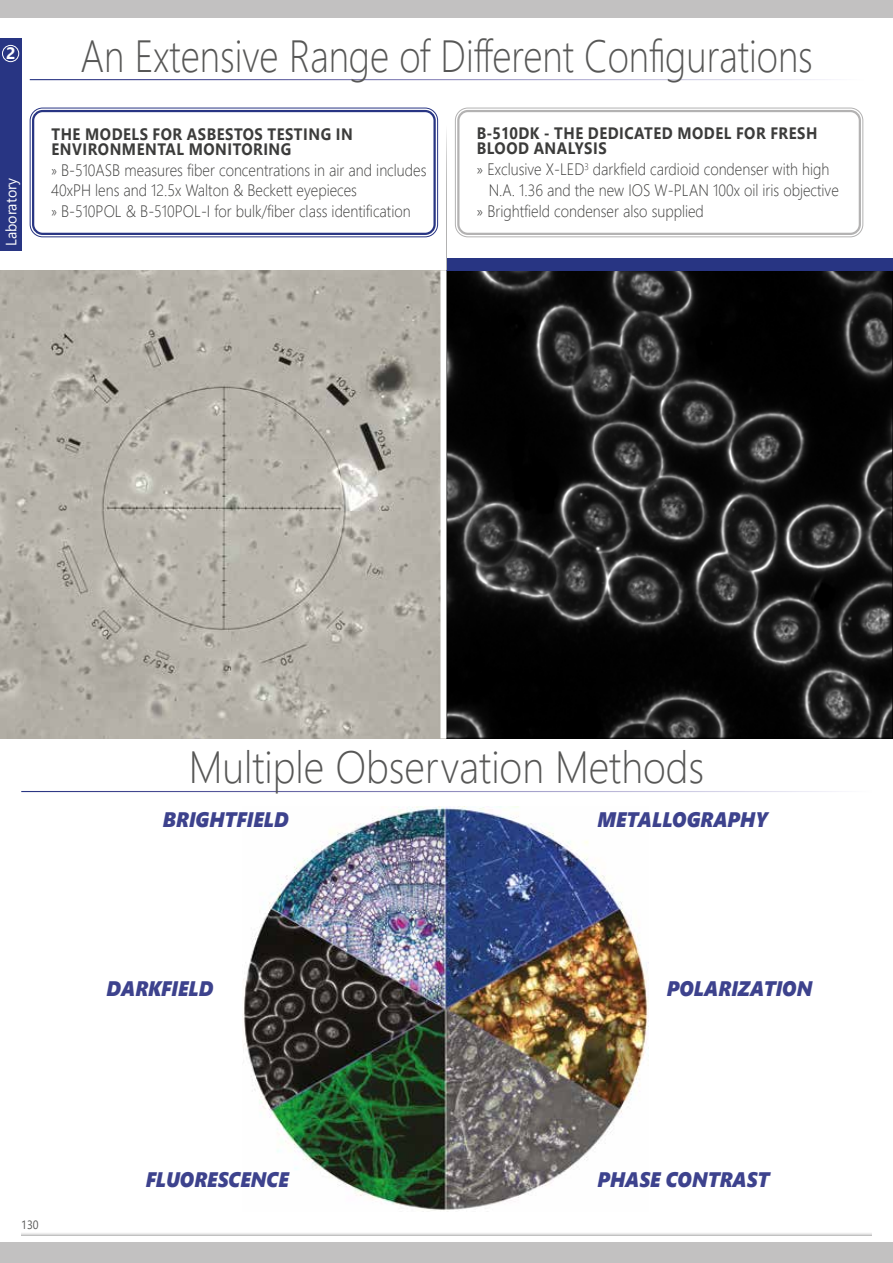
<style>
.page{position:relative;width:893px;height:1263px;background:#fff}
.page>*{position:absolute;margin:0;border:0;box-sizing:border-box;transform-origin:0 0}
.t1{font:300 45px "Segoe UI";color:#575756;scale:.84 1}
.t2{font:300 45px "Segoe UI";color:#575756;scale:.9 1}
.t3{font:italic 21px "Segoe UI Black";color:#3d428d;scale:.9 1}
.t4{font:300 16.5px/19.5px "Segoe UI";color:#3c3c3b;scale:.8 1}
.t5{font:300 16.5px "Segoe UI";color:#3c3c3b;scale:.9 1}
.t6{font:700 16.5px/15px "Segoe UI";letter-spacing:.035em;color:#3c3c3b;scale:.9 1}
.t7{font:700 16.5px "Segoe UI";color:#fff}
.t8{font:15px "Segoe UI";color:#fff;scale:.95 1}
.t9{font:12px "Segoe UI";color:#575756;scale:.9 1}
</style>
<div class="page">
<div style="left:0;top:0;width:893px;height:18px;background:#c2c1c1"></div>
<svg style="left:21px;top:1233px;width:851px;height:2px"></svg>
<div style="left:0;top:1242px;width:893px;height:21px;background:#c2c1c1"></div>
<img style="left:243px;top:807px;width:405px;height:404px">
<img style="left:0;top:271px;width:440px;height:467px">
<svg style="left:448px;top:272px;width:443px;height:464px"></svg>
<div style="left:446px;top:258px;width:447px;height:12px;background:#283583"></div>
<div style="left:455px;top:108px;width:408px;height:129px;border:1px solid #b3b2b2;border-radius:13px"></div>
<div style="left:457px;top:110px;width:404px;height:125px;border:2px solid #b3b2b2;border-radius:10px"></div>
<div style="left:30px;top:108px;width:408px;height:129px;border:1px solid #283583;border-radius:13px"></div>
<div style="left:32px;top:110px;width:404px;height:125px;border:2px solid #283583;border-radius:10px"></div>
<hr style="left:446px;top:126px;width:1px;height:144px;background:#fff">
<div style="left:0;top:38px;width:21px;height:212px;background:#283583"></div>
<div style="left:2px;top:45px;width:17px;height:17px;border:1px solid #fff;border-radius:50%"></div>
<p class="t7" style="left:6px;top:37px;width:11px">2</p>
<p class="t8" style="left:-3px;top:246px;width:73px;rotate:-90deg">Laboratory</p>
<h1 class="t1" style="left:80px;top:13px;width:874px">An Extensive Range of Different Configurations</h1>
<p class="t6" style="left:52px;top:126px;width:336px">THE MODELS FOR ASBESTOS TESTING IN<br>ENVIRONMENTAL MONITORING</p>
<p class="t4" style="left:51px;top:159px;width:470px">» B-510ASB measures fiber concentrations in air and includes<br>40xPH lens and 12.5x Walton &amp; Beckett eyepieces</p>
<p class="t4" style="left:51px;top:199px;width:451px">» B-510POL &amp; B-510POL-I for bulk/fiber class identification</p>
<p class="t6" style="left:477px;top:125px;width:380px">B-510DK - THE DEDICATED MODEL FOR FRESH<br>BLOOD ANALYSIS</p>
<p class="t5" style="left:476px;top:154px;width:394px">» Exclusive X-LED<sup>3</sup> darkfield cardioid condenser with high</p>
<p class="t5" style="left:489px;top:175px;width:391px">N.A. 1.36 and the new IOS W-PLAN 100x oil iris objective</p>
<p class="t5" style="left:476px;top:196px;width:254px">» Brightfield condenser also supplied</p>
<h1 class="t2" style="left:189px;top:724px;width:574px">Multiple Observation Methods</h1>
<p class="t3" style="left:163px;top:803px;width:141px">BRIGHTFIELD</p>
<p class="t3" style="left:107px;top:972px;width:120px">DARKFIELD</p>
<p class="t3" style="left:597px;top:803px;width:191px">METALLOGRAPHY</p>
<p class="t3" style="left:667px;top:972px;width:163px">POLARIZATION</p>
<p class="t9" style="left:21px;top:1213px;width:21px">130</p>
<p class="t3" style="left:146px;top:1163px;width:161px">FLUORESCENCE</p>
<p class="t3" style="left:597px;top:1163px;width:193px">PHASE CONTRAST</p>
</div>
